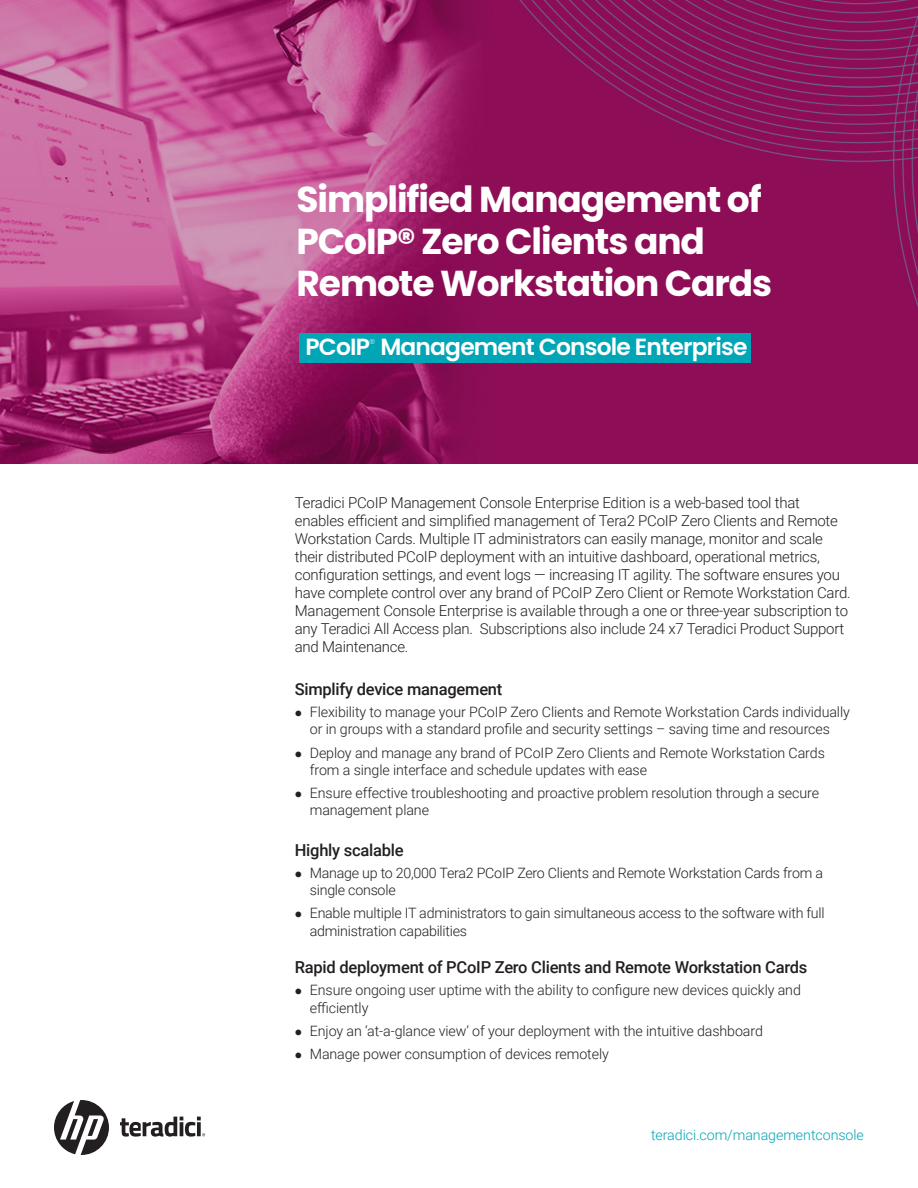
<style>
.page{position:relative;width:918px;height:1188px;background:#fff}
.page>*{position:absolute;margin:0;border:0;box-sizing:border-box;transform-origin:0 0}
.Din_medium{font:700 36px/42px "Poppins";letter-spacing:-.03em;color:#fff}
.Heading_Din_Bold{font:600 23.4px "Poppins";letter-spacing:-.035em;color:#fff}
.Section_heading{font:500 16.5px "Roboto";letter-spacing:-.015em;color:#231f20}
.Section_heading_more{font:500 16.5px "Roboto";letter-spacing:-.015em;color:#231f20}
.Section_heading-2{font:300 15px/18px "Roboto";letter-spacing:-.015em;color:#231f20}
.t1{font:300 14.25px/17.2px "Roboto";letter-spacing:-.01em;color:#231f20}
.url{font:300 14.25px "Roboto";letter-spacing:-.005em;color:#00a5b6}
.Heading_Din_Bold-2{font:300 7.05px "DINOT";color:#fff}
</style>
<div class="page">
<img style="left:0;top:0;width:918px;height:464px">
<div style="left:300px;top:333px;width:451px;height:29px;background:#00a5b6"></div>
<svg style="left:120px;top:1117px;width:85px;height:20px"></svg>
<svg style="left:54px;top:1100px;width:55px;height:55px"></svg>
<p class="Din_medium" style="left:297px;top:178px;width:467px">Simplified Management of<br>PCoIP® Zero Clients and</p>
<p class="Din_medium" style="left:297px;top:262px;width:477px">Remote Workstation Cards</p>
<p class="Heading_Din_Bold" style="left:306px;top:333px;width:443px">PCoIP Management Console Enterprise</p>
<p class="Heading_Din_Bold-2" style="left:369px;top:337px;width:8px">®</p>
<p class="Section_heading-2" style="left:295px;top:493px;width:558px">Teradici PCoIP Management Console Enterprise Edition is a web-based tool that enables efficient and simplified management of Tera2 PCoIP Zero Clients and Remote Workstation Cards. Multiple IT administrators can easily manage, monitor and scale their distributed PCoIP deployment with an intuitive dashboard, operational metrics, configuration settings, and event logs — increasing IT agility. The software ensures you have complete control over any brand of PCoIP Zero Client or Remote Workstation Card.<br>Management Console Enterprise is available through a one or three-year subscription to any Teradici All Access plan. Subscriptions also include 24 x7 Teradici Product Support and Maintenance.</p>
<p class="Section_heading_more" style="left:295px;top:678px;width:209px">Simplify device management</p>
<p class="t1" style="left:295px;top:703px;width:557px;text-align:center">● Flexibility to manage your PCoIP Zero Clients and Remote Workstation Cards individually or in groups with a standard profile and security settings – saving time and resources</p>
<p class="t1" style="left:310px;top:743px;width:517px;text-indent:-15px">● Deploy and manage any brand of PCoIP Zero Clients and Remote Workstation Cards from a single interface and schedule updates with ease</p>
<p class="t1" style="left:310px;top:784px;width:511px;text-indent:-15px">● Ensure effective troubleshooting and proactive problem resolution through a secure management plane</p>
<p class="Section_heading" style="left:295px;top:839px;width:110px">Highly scalable</p>
<p class="t1" style="left:310px;top:864px;width:515px;text-indent:-15px">● Manage up to 20,000 Tera2 PCoIP Zero Clients and Remote Workstation Cards from a single console</p>
<p class="t1" style="left:310px;top:904px;width:516px;text-indent:-15px">● Enable multiple IT administrators to gain simultaneous access to the software with full administration capabilities</p>
<p class="Section_heading" style="left:295px;top:956px;width:514px">Rapid deployment of PCoIP Zero Clients and Remote Workstation Cards</p>
<p class="t1" style="left:310px;top:981px;width:493px;text-indent:-15px">● Ensure ongoing user uptime with the ability to configure new devices quickly and efficiently</p>
<p class="t1" style="left:295px;top:1022px;width:470px">● Enjoy an ‘at-a-glance view’ of your deployment with the intuitive dashboard</p>
<p class="t1" style="left:295px;top:1045px;width:316px">● Manage power consumption of devices remotely</p>
<p class="url" style="left:651px;top:1125px;width:214px">teradici.com/managementconsole</p>
</div>
